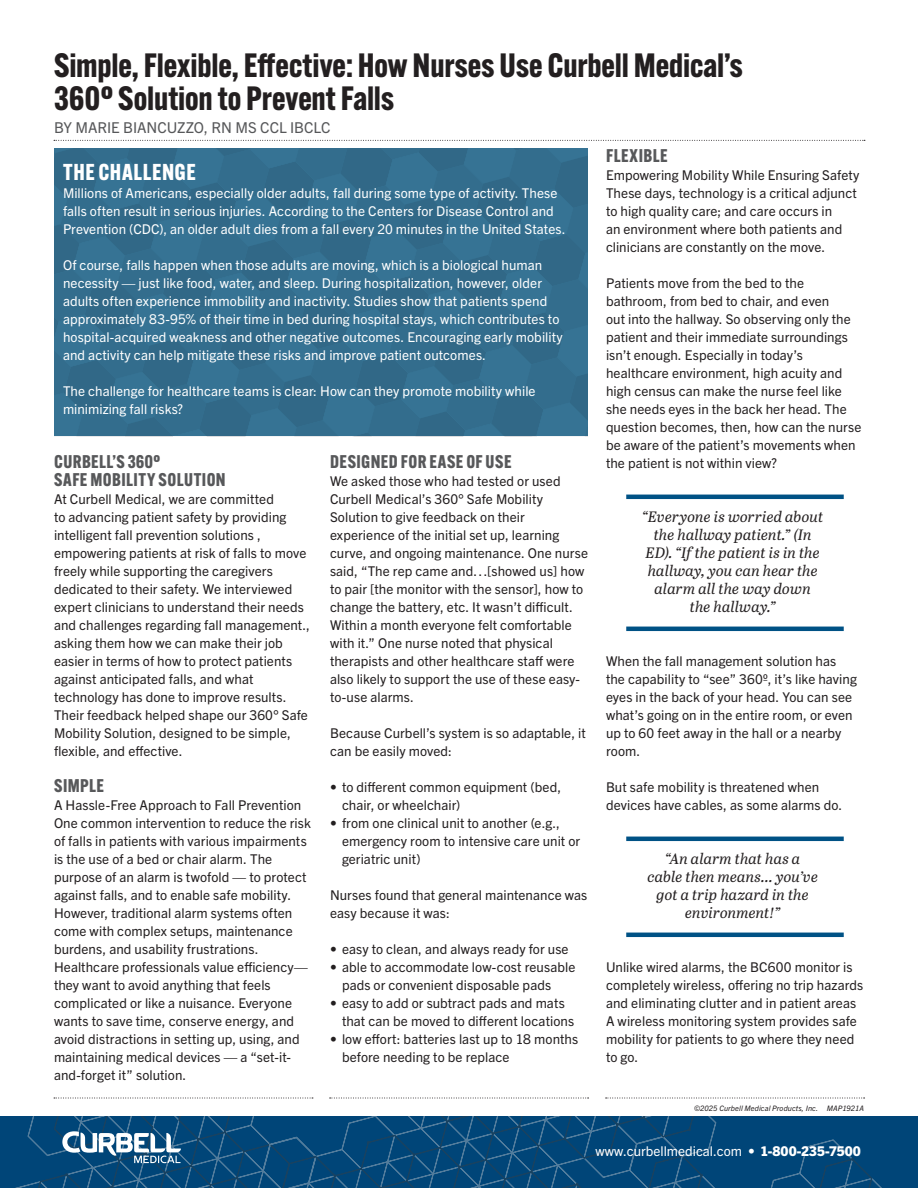
<style>
.page{position:relative;width:918px;height:1188px;background:#fff}
.page>*{position:absolute;margin:0;border:0;box-sizing:border-box;transform-origin:0 0}
.Body{font:700 33px/33px "Alternate Gothic ATF";letter-spacing:-.005em;color:#231f20}
.Main_Header{font:700 22.5px "Alternate Gothic ATF";letter-spacing:.025em;color:#fff}
.Main_Header-2{font:700 18px/18px "Alternate Gothic ATF";letter-spacing:.03em;color:#57585a}
.Pull_Quote{font:italic 15px/18px "Abril Text";letter-spacing:.005em;color:#231f20;text-align:center}
.Main_Header-3{font:15px "Trade Gothic Next LT Pro";letter-spacing:-.005em;color:#57585a}
.Body-2{font:13.5px/18px "Trade Gothic Next LT Pro";letter-spacing:.005em;color:#231f20}
.Body-3{font:13.5px/18px "Trade Gothic Next LT Pro";letter-spacing:.005em;color:#fff}
.bullets{font:13.5px/18px "Trade Gothic Next LT Pro";letter-spacing:.005em;color:#231f20}
.t1{font:italic 7.5px "Trade Gothic Next LT Pro";letter-spacing:.01em;color:#231f20}
.s1{font-weight:800}
</style>
<div class="page">
<div style="left:54px;top:148px;width:534px;height:289px;background:#336d8d"></div>
<hr style="left:626px;top:627px;width:218px;height:4px;background:#005285">
<hr style="left:626px;top:495px;width:218px;height:4px;background:#005285">
<hr style="left:626px;top:933px;width:218px;height:4px;background:#005285">
<hr style="left:626px;top:837px;width:218px;height:4px;background:#005285">
<svg style="left:0;top:1117px;width:916px;height:71px;background:#0c4c7c"></svg>
<svg style="left:54px;top:140px;width:811px;height:1px"></svg>
<svg style="left:54px;top:1098px;width:259px;height:1px"></svg>
<svg style="left:330px;top:1098px;width:259px;height:1px"></svg>
<svg style="left:606px;top:1098px;width:259px;height:1px"></svg>
<p class="Body" style="left:54px;top:49px;width:690px">Simple, Flexible, Effective: How Nurses Use Curbell Medical’s<br>360° Solution to Prevent Falls</p>
<p class="Main_Header-3" style="left:54px;top:117px;width:278px">BY MARIE BIANCUZZO, RN MS CCL IBCLC</p>
<p class="Main_Header" style="left:63px;top:158px;width:134px">THE CHALLENGE</p>
<p class="Body-3" style="left:63px;top:183px;width:504px">Millions of Americans, especially older adults, fall during some type of activity. These falls often result in serious injuries. According to the Centers for Disease Control and<br>Prevention (CDC), an older adult dies from a fall every 20 minutes in the United States.</p>
<p class="Body-3" style="left:63px;top:255px;width:501px">Of course, falls happen when those adults are moving, which is a biological human necessity — just like food, water, and sleep. During hospitalization, however, older adults often experience immobility and inactivity. Studies show that patients spend approximately 83-95% of their time in bed during hospital stays, which contributes to hospital-acquired weakness and other negative outcomes. Encouraging early mobility and activity can help mitigate these risks and improve patient outcomes.</p>
<p class="Body-3" style="left:63px;top:381px;width:474px">The challenge for healthcare teams is clear: How can they promote mobility while minimizing fall risks?</p>
<p class="Main_Header-2" style="left:54px;top:452px;width:173px">CURBELL’S 360°<br>SAFE MOBILITY SOLUTION</p>
<p class="Body-2" style="left:54px;top:489px;width:257px">At Curbell Medical, we are committed<br>to advancing patient safety by providing intelligent fall prevention solutions , empowering patients at risk of falls to move freely while supporting the caregivers dedicated to their safety. We interviewed expert clinicians to understand their needs and challenges regarding fall management., asking them how we can make their job easier in terms of how to protect patients against anticipated falls, and what technology has done to improve results.<br>Their feedback helped shape our 360° Safe Mobility Solution, designed to be simple, flexible, and effective.</p>
<p class="Main_Header-2" style="left:54px;top:776px;width:51px">SIMPLE</p>
<p class="Body-2" style="left:54px;top:795px;width:249px">A Hassle-Free Approach to Fall Prevention</p>
<p class="Body-2" style="left:54px;top:813px;width:258px">One common intervention to reduce the risk of falls in patients with various impairments is the use of a bed or chair alarm. The purpose of an alarm is twofold — to protect against falls, and to enable safe mobility.<br>However, traditional alarm systems often come with complex setups, maintenance burdens, and usability frustrations.</p>
<p class="Body-2" style="left:54px;top:957px;width:255px">Healthcare professionals value efficiency— they want to avoid anything that feels complicated or like a nuisance. Everyone wants to save time, conserve energy, and avoid distractions in setting up, using, and maintaining medical devices — a “set-it&shy;and-forget it” solution.</p>
<p class="Main_Header-2" style="left:330px;top:452px;width:183px">DESIGNED FOR EASE OF USE</p>
<p class="Body-2" style="left:330px;top:471px;width:259px">We asked those who had tested or used Curbell Medical’s 360° Safe Mobility Solution to give feedback on their experience of the initial set up, learning curve, and ongoing maintenance. One nurse said, “The rep came and…[showed us] how to pair [the monitor with the sensor], how to change the battery, etc. It wasn’t difficult.<br>Within a month everyone felt comfortable with it.” One nurse noted that physical therapists and other healthcare staff were also likely to support the use of these easy&shy;to-use alarms.</p>
<p class="Body-2" style="left:330px;top:723px;width:257px">Because Curbell’s system is so adaptable, it can be easily moved:</p>
<p class="Body-2" style="left:342px;top:777px;width:221px;text-indent:-12px">• to different common equipment (bed, chair, or wheelchair)</p>
<p class="Body-2" style="left:342px;top:813px;width:240px;text-indent:-12px">• from one clinical unit to another (e.g., emergency room to intensive care unit or geriatric unit)</p>
<p class="Body-2" style="left:330px;top:885px;width:259px">Nurses found that general maintenance was easy because it was:</p>
<p class="bullets" style="left:330px;top:939px;width:240px">• easy to clean, and always ready for use</p>
<p class="bullets" style="left:342px;top:957px;width:235px;text-indent:-12px">• able to accommodate low-cost reusable pads or convenient disposable pads</p>
<p class="bullets" style="left:342px;top:993px;width:234px;text-indent:-12px">• easy to add or subtract pads and mats that can be moved to different locations</p>
<p class="bullets" style="left:342px;top:1029px;width:238px;text-indent:-12px">• low effort: batteries last up to 18 months before needing to be replace</p>
<p class="Main_Header-2" style="left:606px;top:146px;width:63px">FLEXIBLE</p>
<p class="Body-2" style="left:606px;top:165px;width:255px">Empowering Mobility While Ensuring Safety</p>
<p class="Body-2" style="left:606px;top:183px;width:252px">These days, technology is a critical adjunct to high quality care; and care occurs in<br>an environment where both patients and clinicians are constantly on the move.</p>
<p class="Body-2" style="left:606px;top:273px;width:257px">Patients move from the bed to the bathroom, from bed to chair, and even<br>out into the hallway. So observing only the patient and their immediate surroundings isn’t enough. Especially in today’s healthcare environment, high acuity and high census can make the nurse feel like she needs eyes in the back her head. The question becomes, then, how can the nurse be aware of the patient’s movements when the patient is not within view?</p>
<p class="Pull_Quote" style="left:642px;top:507px;width:183px">“Everyone is worried about the hallway patient.” (In<br>ED). “If the patient is in the hallway, you can hear the alarm all the way down<br>the hallway.”</p>
<p class="Body-2" style="left:606px;top:651px;width:252px">When the fall management solution has the capability to “see” 360º, it’s like having eyes in the back of your head. You can see what’s going on in the entire room, or even up to 60 feet away in the hall or a nearby room.</p>
<p class="Body-2" style="left:606px;top:777px;width:238px">But safe mobility is threatened when devices have cables, as some alarms do.</p>
<p class="Pull_Quote" style="left:647px;top:849px;width:172px">“An alarm that has a cable then means… you’ve got a trip hazard in the environment!”</p>
<p class="Body-2" style="left:606px;top:957px;width:259px">Unlike wired alarms, the BC600 monitor is completely wireless, offering no trip hazards and eliminating clutter and in patient areas A wireless monitoring system provides safe mobility for patients to go where they need to go.</p>
<p class="t1" style="left:694px;top:1103px;width:171px">©2025 Curbell Medical Products, Inc. MAP1921A</p>
<p class="Body-3" style="left:596px;top:1141px;width:267px">www.curbellmedical.com • <span class="s1">1-800-235-7500</span></p>
</div>
